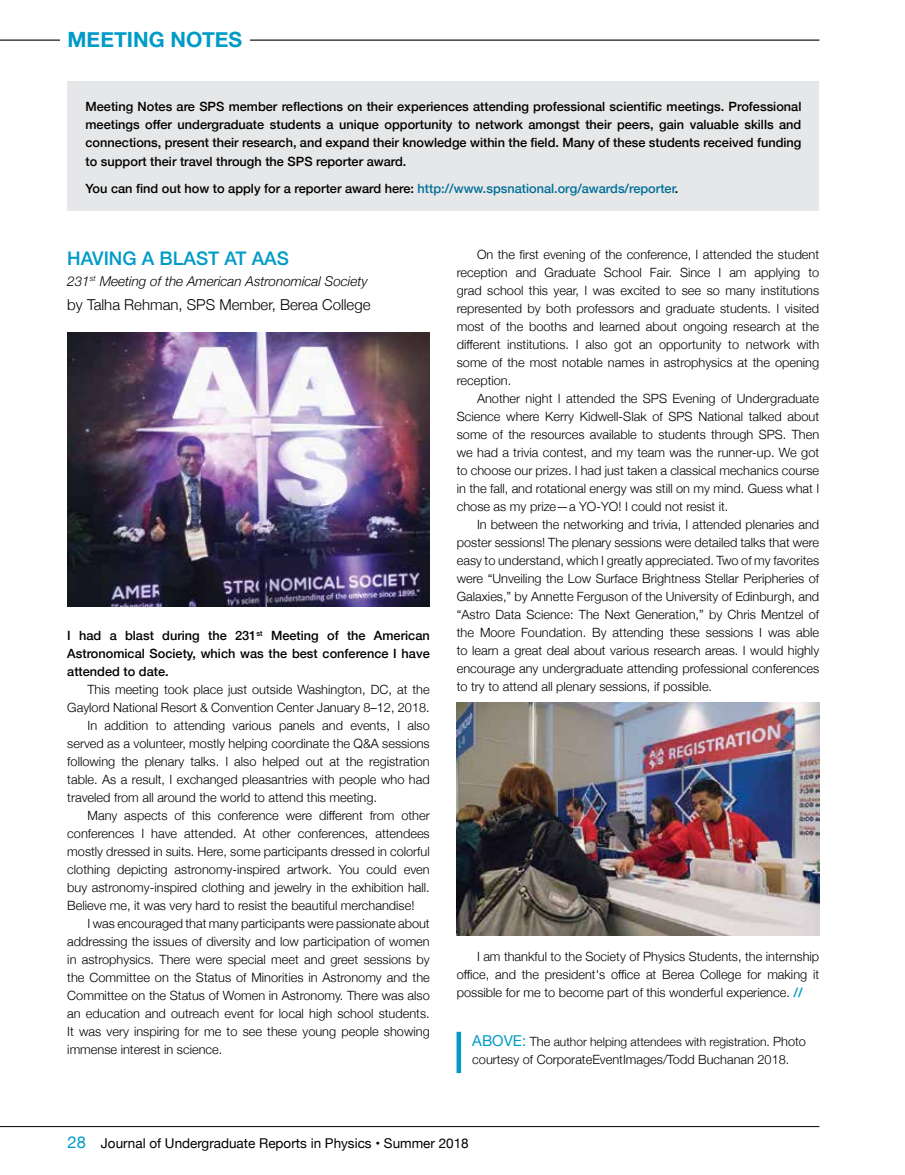
<style>
.page{position:relative;width:905px;height:1175px;background:#fff}
.page>*{position:absolute;margin:0;border:0;box-sizing:border-box;transform-origin:0 0}
.t1{font:700 21px "Helvetica Neue";color:#009bc7}
.t2{font:500 18.75px "Helvetica Neue";color:#009bc7}
.t3{font:300 15px "Helvetica Neue";color:#000}
.t4{font:13.5px "Helvetica Neue";color:#000}
.t5{font:italic 300 13.5px "Helvetica Neue";color:#000}
.t6{font:300 12.75px/18px "Helvetica Neue";color:#000;text-align:justify}
.t7{font:500 12.75px/18px "Helvetica Neue";color:#000;text-align:justify}
.t8{font:300 12px "Helvetica Neue";color:#000}
.s1{color:#006f98}
.s2{font-weight:700;color:#009bc7}
.s3{font-weight:400;font-size:15px;color:#009bc7}
.s4{font-size:12.75px}
.s5{font-size:16.5px;color:#009bc7}
</style>
<div class="page">
<hr style="left:0;top:40px;width:819px;height:1px;background:#000">
<hr style="left:0;top:1126px;width:819px;height:1px;background:#000">
<div style="left:60px;top:20px;width:190px;height:40px;background:#fff"></div>
<div style="left:68px;top:81px;width:751px;height:129px;background:#e6e7e8"></div>
<img style="left:457px;top:702px;width:362px;height:233px">
<img style="left:68px;top:332px;width:362px;height:274px">
<div style="left:456px;top:1031px;width:5px;height:42px;background:#009bc7"></div>
<h1 class="t1" style="left:68px;top:24px;width:176px">MEETING NOTES</h1>
<p class="t7" style="left:86px;top:97px;width:717px">Meeting Notes are SPS member reflections on their experiences attending professional scientific meetings. Professional meetings offer undergraduate students a unique opportunity to network amongst their peers, gain valuable skills and connections, present their research, and expand their knowledge within the field. Many of these students received funding to support their travel through the SPS reporter award.</p>
<p class="t7" style="left:86px;top:178px;width:594px">You can find out how to apply for a reporter award here: <span class="s1">http://www.spsnational.org/awards/reporter</span>.</p>
<h2 class="t2" style="left:67px;top:243px;width:223px">HAVING A BLAST AT AAS</h2>
<p class="t5" style="left:67px;top:270px;width:302px">231<sup>st</sup> Meeting of the American Astronomical Society</p>
<p class="t3" style="left:67px;top:292px;width:305px">by Talha Rehman, SPS Member, Berea College</p>
<p class="t7" style="left:67px;top:625px;width:364px">I had a blast during the 231<sup>st</sup> Meeting of the American Astronomical Society, which was the best conference I have attended to date.</p>
<p class="t6" style="left:88px;top:679px;width:344px">This meeting took place just outside Washington, DC, at the</p>
<p class="t6" style="left:67px;top:697px;width:364px">Gaylord National Resort &amp; Convention Center January 8–12, 2018.</p>
<p class="t6" style="left:88px;top:715px;width:344px">In addition to attending various panels and events, I also</p>
<p class="t6" style="left:67px;top:733px;width:364px">served as a volunteer, mostly helping coordinate the Q&amp;A sessions</p>
<p class="t6" style="left:67px;top:751px;width:364px">following the plenary talks. I also helped out at the registration</p>
<p class="t6" style="left:67px;top:769px;width:364px">table. As a result, I exchanged pleasantries with people who had</p>
<p class="t6" style="left:67px;top:787px;width:311px">traveled from all around the world to attend this meeting.</p>
<p class="t6" style="left:88px;top:805px;width:344px">Many aspects of this conference were different from other</p>
<p class="t6" style="left:67px;top:823px;width:364px">conferences I have attended. At other conferences, attendees</p>
<p class="t6" style="left:67px;top:841px;width:364px">mostly dressed in suits. Here, some participants dressed in colorful</p>
<p class="t6" style="left:67px;top:859px;width:364px">clothing depicting astronomy-inspired artwork. You could even</p>
<p class="t6" style="left:67px;top:877px;width:364px">buy astronomy-inspired clothing and jewelry in the exhibition hall.</p>
<p class="t6" style="left:67px;top:895px;width:348px">Believe me, it was very hard to resist the beautiful merchandise!</p>
<p class="t6" style="left:88px;top:913px;width:344px">I was encouraged that many participants were passionate about</p>
<p class="t6" style="left:67px;top:931px;width:364px">addressing the issues of diversity and low participation of women</p>
<p class="t6" style="left:67px;top:949px;width:364px">in astrophysics. There were special meet and greet sessions by</p>
<p class="t6" style="left:67px;top:967px;width:364px">the Committee on the Status of Minorities in Astronomy and the</p>
<p class="t6" style="left:67px;top:985px;width:364px">Committee on the Status of Women in Astronomy. There was also</p>
<p class="t6" style="left:67px;top:1003px;width:364px">an education and outreach event for local high school students.</p>
<p class="t6" style="left:67px;top:1021px;width:364px">It was very inspiring for me to see these young people showing</p>
<p class="t6" style="left:67px;top:1039px;width:156px">immense interest in science.</p>
<p class="t6" style="left:457px;top:244px;width:364px;text-indent:20px">On the first evening of the conference, I attended the student reception and Graduate School Fair. Since I am applying to grad school this year, I was excited to see so many institutions represented by both professors and graduate students. I visited most of the booths and learned about ongoing research at the different institutions. I also got an opportunity to network with some of the most notable names in astrophysics at the opening reception.</p>
<p class="t6" style="left:457px;top:388px;width:364px;text-indent:20px">Another night I attended the SPS Evening of Undergraduate Science where Kerry Kidwell-Slak of SPS National talked about some of the resources available to students through SPS. Then we had a trivia contest, and my team was the runner-up. We got to choose our prizes. I had just taken a classical mechanics course in the fall, and rotational energy was still on my mind. Guess what I chose as my prize—a YO-YO! I could not resist it.</p>
<p class="t6" style="left:457px;top:514px;width:364px;text-indent:20px">In between the networking and trivia, I attended plenaries and poster sessions! The plenary sessions were detailed talks that were easy to understand, which I greatly appreciated. Two of my favorites were “Unveiling the Low Surface Brightness Stellar Peripheries of Galaxies,” by Annette Ferguson of the University of Edinburgh, and “Astro Data Science: The Next Generation,” by Chris Mentzel of the Moore Foundation. By attending these sessions I was able to learn a great deal about various research areas. I would highly encourage any undergraduate attending professional conferences to try to attend all plenary sessions, if possible.</p>
<p class="t6" style="left:457px;top:946px;width:364px;text-indent:20px">I am thankful to the Society of Physics Students, the internship office, and the president's office at Berea College for making it possible for me to become part of this wonderful experience. <span class="s2">//</span></p>
<p class="t8" style="left:472px;top:1032px;width:335px"><span class="s3">ABOVE:</span> <span class="s4">The</span> author helping attendees with registration. <span class="s4">Photo</span></p>
<p class="t6" style="left:472px;top:1049px;width:318px">courtesy of CorporateEventImages/Todd Buchanan 2018.</p>
<p class="t4" style="left:68px;top:1133px;width:403px"><span class="s5">28</span> Journal of Undergraduate Reports in Physics • Summer 2018</p>
</div>
